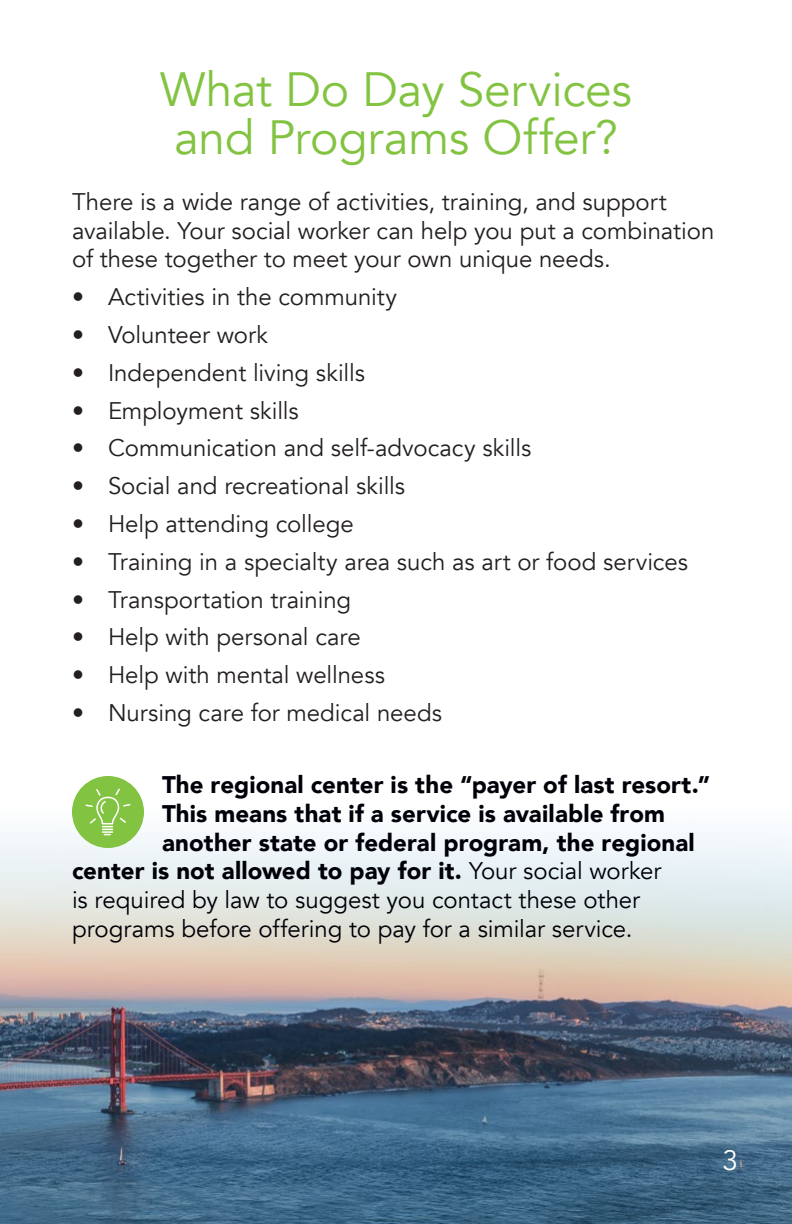
<style>
.page{position:relative;width:792px;height:1224px;background:#fff}
.page>*{position:absolute;margin:0;border:0;box-sizing:border-box;transform-origin:0 0}
.t1{font:48px/48px "Avenir";letter-spacing:-.005em;color:#82c341}
.t2{font:28px "Avenir";color:#fff}
.t3{font:24px/28.8px "Avenir";letter-spacing:-.005em;color:#231f20}
.t4{font:900 24px "Avenir";letter-spacing:.005em;color:#000008}
.t5{font:24px "Avenir";letter-spacing:-.005em;color:#000008}
.s1{font-weight:400}
</style>
<div class="page">
<img style="left:0;top:818px;width:792px;height:406px">
<div style="left:72px;top:776px;width:72px;height:72px;background:#82c341;border-radius:50%"></div>
<svg style="left:85px;top:789px;width:46px;height:46px"></svg>
<h1 class="t1" style="left:160px;top:66px;width:473px">What Do Day Services and Programs Offer?</h1>
<p class="t3" style="left:72px;top:188px;width:644px">There is a wide range of activities, training, and support available. Your social worker can help you put a combination of these together to meet your own unique needs.</p>
<p class="t3" style="left:72px;top:283px;width:327px">• Activities in the community</p>
<p class="t3" style="left:72px;top:321px;width:197px">• Volunteer work</p>
<p class="t3" style="left:72px;top:359px;width:294px">• Independent living skills</p>
<p class="t3" style="left:72px;top:396px;width:228px">• Employment skills</p>
<p class="t3" style="left:72px;top:434px;width:461px">• Communication and self-advocacy skills</p>
<p class="t3" style="left:72px;top:472px;width:335px">• Social and recreational skills</p>
<p class="t3" style="left:72px;top:510px;width:283px">• Help attending college</p>
<p class="t3" style="left:72px;top:548px;width:617px">• Training in a specialty area such as art or food services</p>
<p class="t3" style="left:72px;top:585px;width:281px">• Transportation training</p>
<p class="t3" style="left:72px;top:623px;width:290px">• Help with personal care</p>
<p class="t3" style="left:72px;top:661px;width:315px">• Help with mental wellness</p>
<p class="t3" style="left:72px;top:699px;width:372px">• Nursing care for medical needs</p>
<p class="t4" style="left:162px;top:764px;width:550px">The regional center is the “payer of last resort.”</p>
<p class="t4" style="left:162px;top:793px;width:505px">This means that if a service is available from</p>
<p class="t4" style="left:162px;top:822px;width:534px">another state or federal program, the regional</p>
<p class="t4" style="left:72px;top:850px;width:591px">center is not allowed to pay for it. <span class="s1">Your social worker</span></p>
<p class="t5" style="left:72px;top:886px;width:570px">is required by law to suggest you contact these other</p>
<p class="t5" style="left:72px;top:914px;width:562px">programs before offering to pay for a similar service.</p>
<p class="t2" style="left:722px;top:1144px;width:17px">3</p>
</div>
